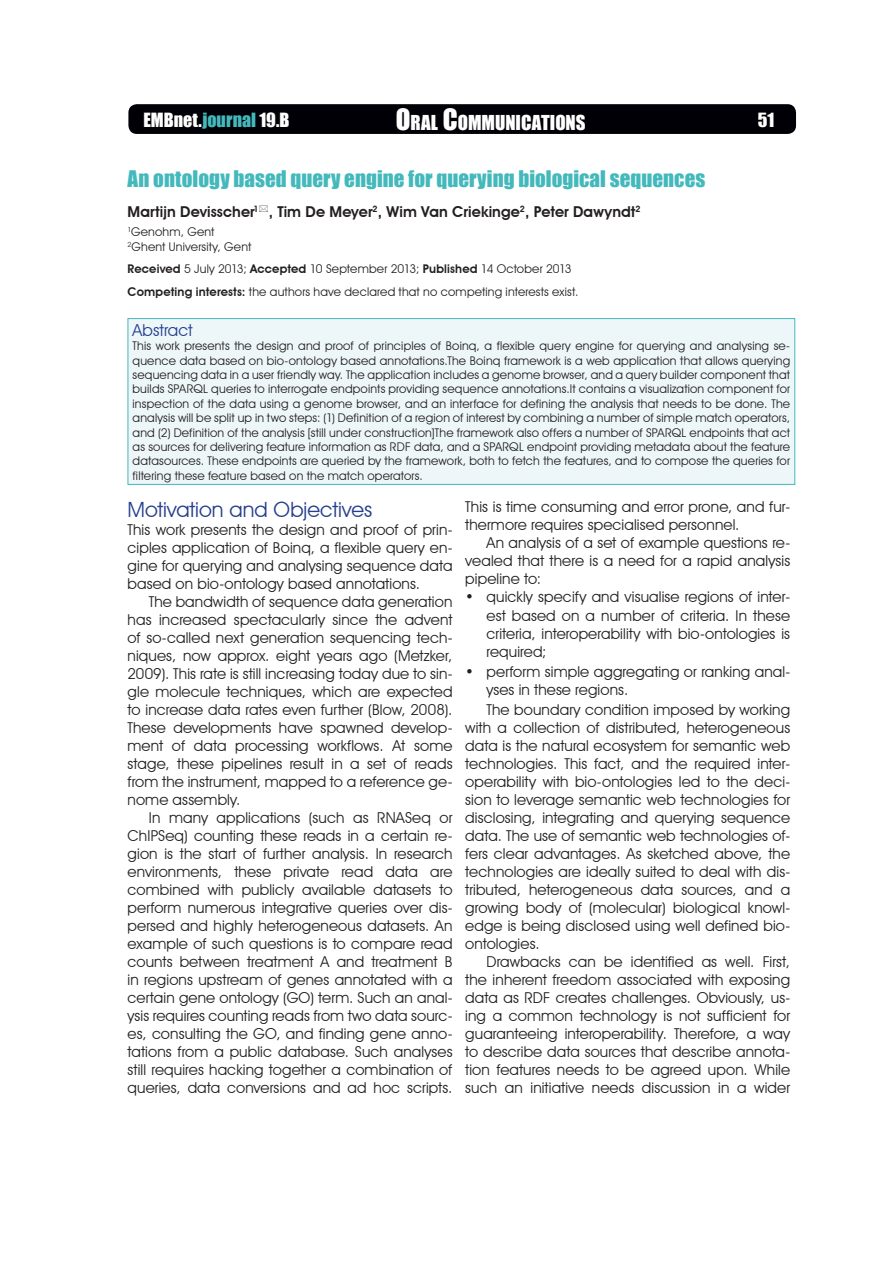
<style>
.page{position:relative;width:893px;height:1263px;background:#fff}
.page>*{position:absolute;margin:0;border:0;box-sizing:border-box;transform-origin:0 0}
.title_3{font:21px "Impact";color:#44b9bc}
.subtitle_1{font:21px "Avant Garde IT Cby BT";color:#253f8e}
.t1{font:18.9px "Impact";color:#fff}
.t2{font:18px "Impact";letter-spacing:.005em;color:#fff}
.abstract_header{font:16.5px "Avant Garde IT Cby BT";color:#253f8e}
.text{font:15px/18px "Avant Garde IT Cby BT";letter-spacing:.01em;color:#231f20;text-align:justify}
.list_bullet_1{font:15px/18px "Avant Garde IT Cby BT";letter-spacing:.01em;color:#231f20;text-align:justify}
.text_first{font:15px/18px "Avant Garde IT Cby BT";letter-spacing:.01em;color:#231f20;text-align:justify}
.author_name{font:600 15px "Avant Garde IT Cby BT";letter-spacing:.005em;color:#231f20}
.abstract_text{font:12px/14.4px "Avant Garde IT Cby BT";letter-spacing:.015em;color:#231f20;text-align:justify}
.CI{font:12px "Avant Garde IT Cby BT";letter-spacing:.015em;color:#231f20}
.dates{font:12px "Avant Garde IT Cby BT";letter-spacing:.005em;color:#231f20}
.author_address{font:12px "Avant Garde IT Cby BT";letter-spacing:.015em;color:#231f20}
.s1{color:#44b9bc}
.s2{font-size:27px}
.s3{font-weight:600}
</style>
<div class="page">
<div style="left:128px;top:104px;width:668px;height:30px;background:#000006;border-radius:9px"></div>
<div style="left:128px;top:319px;width:667px;height:165px;background:#edf7f9"></div>
<div style="left:128px;top:318px;width:667px;height:167px;border:1px solid #44b9bc"></div>
<p class="t2" style="left:143px;top:106px;width:148px">EMBnet.<span class="s1">journal</span> 19.B</p>
<p class="t1" style="left:396px;top:108px;width:191px"><span class="s2">O</span>RAL <span class="s2">C</span>OMMUNICATIONS</p>
<p class="t2" style="left:758px;top:106px;width:18px">51</p>
<p class="title_3" style="left:128px;top:162px;width:579px">An ontology based query engine for querying biological sequences</p>
<p class="author_name" style="left:128px;top:203px;width:514px">Martijn Devisscher<sup>1</sup> , Tim De Meyer<sup>2</sup>, Wim Van Criekinge<sup>2</sup>, Peter Dawyndt<sup>2</sup></p>
<p class="author_address" style="left:128px;top:225px;width:88px"><sup>1</sup>Genohm, Gent</p>
<p class="author_address" style="left:128px;top:239px;width:125px"><sup>2</sup>Ghent University, Gent</p>
<p class="dates" style="left:128px;top:262px;width:446px"><span class="s3">Received</span> 5 July 2013; <span class="s3">Accepted</span> 10 September 2013; <span class="s3">Published</span> 14 October 2013</p>
<p class="CI" style="left:128px;top:285px;width:452px"><span class="s3">Competing interests:</span> the authors have declared that no competing interests exist.</p>
<p class="abstract_header" style="left:133px;top:320px;width:62px">Abstract</p>
<p class="abstract_text" style="left:133px;top:339px;width:659px">This work presents the design and proof of principles of Boinq, a flexible query engine for querying and analysing se&shy;quence data based on bio-ontology based annotations.The Boinq framework is a web application that allows querying sequencing data in a user friendly way. The application includes a genome browser, and a query builder component that builds SPARQL queries to interrogate endpoints providing sequence annotations.It contains a visualization component for inspection of the data using a genome browser, and an interface for defining the analysis that needs to be done. The analysis will be split up in two steps: (1) Definition of a region of interest by combining a number of simple match operators, and (2) Definition of the analysis [still under construction]The framework also offers a number of SPARQL endpoints that act as sources for delivering feature information as RDF data, and a SPARQL endpoint providing metadata about the feature datasources. These endpoints are queried by the framework, both to fetch the features, and to compose the queries for filtering these feature based on the match operators.</p>
<p class="subtitle_1" style="left:128px;top:497px;width:246px">Motivation and Objectives</p>
<p class="text_first" style="left:128px;top:521px;width:326px">This work presents the design and proof of prin&shy;ciples application of Boinq, a flexible query en&shy;gine for querying and analysing sequence data based on bio-ontology based annotations.</p>
<p class="text" style="left:128px;top:593px;width:326px;text-indent:21px">The bandwidth of sequence data generation has increased spectacularly since the advent of so-called next generation sequencing tech&shy;niques, now approx. eight years ago (Metzker, 2009). This rate is still increasing today due to sin&shy;gle molecule techniques, which are expected to increase data rates even further (Blow, 2008).<br>These developments have spawned develop&shy;ment of data processing workflows. At some stage, these pipelines result in a set of reads from the instrument, mapped to a reference ge&shy;nome assembly.</p>
<p class="text" style="left:128px;top:809px;width:326px;text-indent:21px">In many applications (such as RNASeq or ChIPSeq) counting these reads in a certain re&shy;gion is the start of further analysis. In research environments, these private read data are combined with publicly available datasets to perform numerous integrative queries over dis&shy;persed and highly heterogeneous datasets. An example of such questions is to compare read counts between treatment A and treatment B in regions upstream of genes annotated with a certain gene ontology (GO) term. Such an anal&shy;ysis requires counting reads from two data sourc&shy;es, consulting the GO, and finding gene anno&shy;tations from a public database. Such analyses still requires hacking together a combination of queries, data conversions and ad hoc scripts.</p>
<p class="text" style="left:465px;top:498px;width:326px">This is time consuming and error prone, and fur&shy;thermore requires specialised personnel.</p>
<p class="text" style="left:465px;top:534px;width:326px;text-indent:21px">An analysis of a set of example questions re&shy;vealed that there is a need for a rapid analysis pipeline to:</p>
<p class="list_bullet_1" style="left:486px;top:588px;width:305px;text-indent:-21px">• quickly specify and visualise regions of inter&shy;est based on a number of criteria. In these criteria, interoperability with bio-ontologies is required;</p>
<p class="list_bullet_1" style="left:486px;top:662px;width:305px;text-indent:-21px">• perform simple aggregating or ranking anal&shy;yses in these regions.</p>
<p class="text" style="left:465px;top:700px;width:326px;text-indent:21px">The boundary condition imposed by working with a collection of distributed, heterogeneous data is the natural ecosystem for semantic web technologies. This fact, and the required inter&shy;operability with bio-ontologies led to the deci&shy;sion to leverage semantic web technologies for disclosing, integrating and querying sequence data. The use of semantic web technologies of&shy;fers clear advantages. As sketched above, the technologies are ideally suited to deal with dis&shy;tributed, heterogeneous data sources, and a growing body of (molecular) biological knowl&shy;edge is being disclosed using well defined bio&shy;ontologies.</p>
<p class="text" style="left:465px;top:952px;width:326px;text-indent:21px">Drawbacks can be identified as well. First, the inherent freedom associated with exposing data as RDF creates challenges. Obviously, us&shy;ing a common technology is not sufficient for guaranteeing interoperability. Therefore, a way to describe data sources that describe annota&shy;tion features needs to be agreed upon. While such an initiative needs discussion in a wider</p>
</div>
